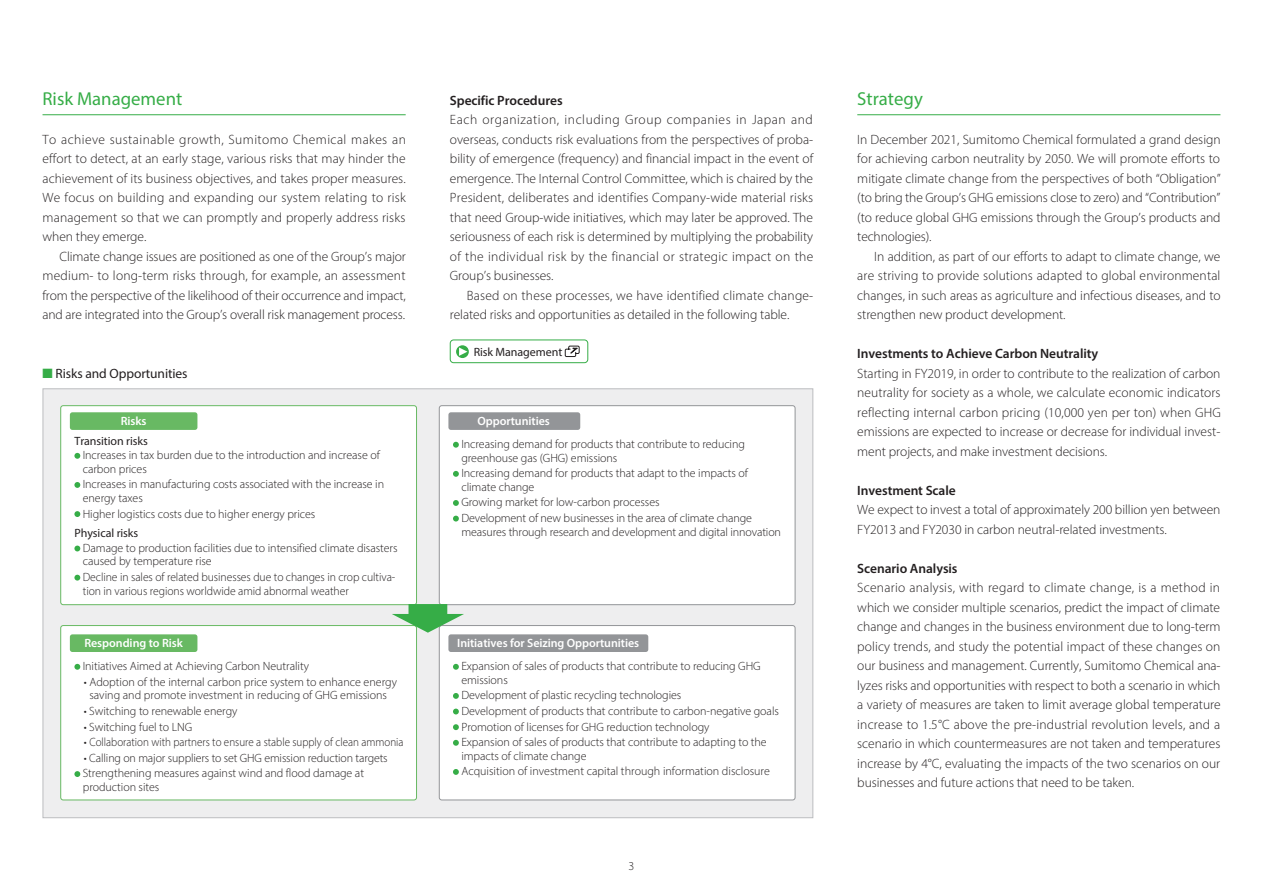
<style>
.page{position:relative;width:1263px;height:893px;background:#fff}
.page>*{position:absolute;margin:0;border:0;box-sizing:border-box;transform-origin:0 0}
.e_SR横_大見出し{font:18.75px "Myriad Pro";color:#36ad47}
.e_SR横_本文{font:300 13.5px/19.5px "Myriad Pro";letter-spacing:-.005em;color:#231f20;text-align:justify}
.e_SR横_中見出し{font:600 13.5px "Myriad Pro";letter-spacing:-.005em;color:#231f20}
.e_SR横_チャートタイトル{font:13.5px "Myriad Pro";letter-spacing:-.005em;color:#231f20}
.e_SR横_表組_L_en{font:300 12px/13.5px "Myriad Pro";letter-spacing:-.005em;color:#231f20}
.e_SR横_表組_R_en{font:600 12px "Myriad Pro";letter-spacing:-.005em;color:#fff}
.e_SR横_表組_L_en-2{font:12px "Myriad Pro";letter-spacing:-.005em;color:#231f20}
.e_SR横_ページ内リンク{font:12px "Myriad Pro";letter-spacing:-.005em;color:#231f20}
.s1{color:#36ad47}
</style>
<div class="page">
<div style="left:43px;top:389px;width:770px;height:429px;background:#eeeeef;border:1px solid #bcbdc0"></div>
<hr style="left:43px;top:114px;width:363px;height:1px;background:#36ad47">
<div style="left:61px;top:406px;width:355px;height:199px;background:#fff;border-radius:3px"></div>
<div style="left:60px;top:405px;width:357px;height:200px;border:1px solid #68b963;border-radius:3px"></div>
<div style="left:439px;top:406px;width:356px;height:199px;background:#fff;border-radius:3px"></div>
<div style="left:439px;top:405px;width:356px;height:200px;border:1px solid #939598;border-radius:3px"></div>
<div style="left:70px;top:412px;width:127px;height:18px;background:#68b963;border-radius:3px"></div>
<div style="left:448px;top:412px;width:132px;height:18px;background:#939598;border-radius:3px"></div>
<svg style="left:74px;top:453px;width:6px;height:6px"></svg>
<svg style="left:74px;top:482px;width:6px;height:6px"></svg>
<svg style="left:74px;top:511px;width:6px;height:6px"></svg>
<svg style="left:74px;top:546px;width:6px;height:5px"></svg>
<svg style="left:74px;top:575px;width:6px;height:6px"></svg>
<div style="left:439px;top:625px;width:356px;height:175px;background:#fff;border-radius:3px"></div>
<div style="left:439px;top:625px;width:356px;height:175px;border:1px solid #939598;border-radius:3px"></div>
<div style="left:448px;top:634px;width:200px;height:18px;background:#939598;border-radius:3px"></div>
<svg style="left:453px;top:664px;width:6px;height:6px"></svg>
<svg style="left:453px;top:693px;width:6px;height:6px"></svg>
<svg style="left:453px;top:709px;width:6px;height:5px"></svg>
<svg style="left:453px;top:724px;width:6px;height:6px"></svg>
<svg style="left:453px;top:740px;width:6px;height:6px"></svg>
<svg style="left:453px;top:769px;width:6px;height:6px"></svg>
<svg style="left:453px;top:442px;width:6px;height:6px"></svg>
<svg style="left:453px;top:471px;width:6px;height:6px"></svg>
<svg style="left:453px;top:500px;width:6px;height:6px"></svg>
<svg style="left:453px;top:516px;width:6px;height:5px"></svg>
<div style="left:61px;top:625px;width:355px;height:175px;background:#fff;border-radius:3px"></div>
<div style="left:60px;top:625px;width:357px;height:175px;border:1px solid #68b963;border-radius:3px"></div>
<div style="left:70px;top:634px;width:127px;height:18px;background:#68b963;border-radius:3px"></div>
<svg style="left:74px;top:664px;width:6px;height:6px"></svg>
<svg style="left:74px;top:771px;width:6px;height:6px"></svg>
<svg style="left:392px;top:604px;width:72px;height:29px"></svg>
<hr style="left:857px;top:114px;width:363px;height:1px;background:#36ad47">
<svg style="left:456px;top:345px;width:13px;height:13px"></svg>
<svg style="left:459px;top:347px;width:8px;height:9px"></svg>
<svg style="left:564px;top:345px;width:16px;height:12px"></svg>
<div style="left:450px;top:340px;width:138px;height:23px;border:1px solid #36ad47;border-radius:3px"></div>
<p class="e_SR横_大見出し" style="left:43px;top:87px;width:141px">Risk Management</p>
<p class="e_SR横_本文" style="left:43px;top:129px;width:365px">To achieve sustainable growth, Sumitomo Chemical makes an effort to detect, at an early stage, various risks that may hinder the achievement of its business objectives, and takes proper measures.<br>We focus on building and expanding our system relating to risk management so that we can promptly and properly address risks when they emerge.</p>
<p class="e_SR横_本文" style="left:43px;top:246px;width:365px;text-indent:17px">Climate change issues are positioned as one of the Group’s major medium- to long-term risks through, for example, an assessment from the perspective of the likelihood of their occurrence and impact, and are integrated into the Group’s overall risk management process.</p>
<p class="e_SR横_チャートタイトル" style="left:43px;top:365px;width:147px"><span class="s1">■</span> Risks and Opportunities</p>
<p class="e_SR横_中見出し" style="left:450px;top:91px;width:114px">Specific Procedures</p>
<p class="e_SR横_本文" style="left:450px;top:110px;width:365px">Each organization, including Group companies in Japan and overseas, conducts risk evaluations from the perspectives of proba&shy;bility of emergence (frequency) and financial impact in the event of emergence. The Internal Control Committee, which is chaired by the President, deliberates and identifies Company-wide material risks that need Group-wide initiatives, which may later be approved. The seriousness of each risk is determined by multiplying the probability of the individual risk by the financial or strategic impact on the Group’s businesses.</p>
<p class="e_SR横_本文" style="left:450px;top:285px;width:365px;text-indent:17px">Based on these processes, we have identified climate change&shy;related risks and opportunities as detailed in the following table.</p>
<p class="e_SR横_ページ内リンク" style="left:474px;top:344px;width:90px">Risk Management</p>
<p class="e_SR横_表組_R_en" style="left:121px;top:413px;width:27px">Risks</p>
<p class="e_SR横_表組_R_en" style="left:477px;top:413px;width:74px">Opportunities</p>
<p class="e_SR横_表組_L_en-2" style="left:74px;top:433px;width:75px">Transition risks</p>
<p class="e_SR横_表組_L_en" style="left:83px;top:448px;width:298px">Increases in tax burden due to the introduction and increase of carbon prices</p>
<p class="e_SR横_表組_L_en" style="left:83px;top:477px;width:303px">Increases in manufacturing costs associated with the increase in energy taxes</p>
<p class="e_SR横_表組_L_en" style="left:83px;top:507px;width:234px">Higher logistics costs due to higher energy prices</p>
<p class="e_SR横_表組_L_en-2" style="left:74px;top:526px;width:65px">Physical risks</p>
<p class="e_SR横_表組_L_en" style="left:83px;top:541px;width:316px">Damage to production facilities due to intensified climate disasters caused by temperature rise</p>
<p class="e_SR横_表組_L_en" style="left:83px;top:570px;width:314px">Decline in sales of related businesses due to changes in crop cultiva&shy;tion in various regions worldwide amid abnormal weather</p>
<p class="e_SR横_表組_L_en" style="left:461px;top:437px;width:285px">Increasing demand for products that contribute to reducing greenhouse gas (GHG) emissions</p>
<p class="e_SR横_表組_L_en" style="left:461px;top:466px;width:288px">Increasing demand for products that adapt to the impacts of climate change</p>
<p class="e_SR横_表組_L_en" style="left:461px;top:495px;width:200px">Growing market for low-carbon processes</p>
<p class="e_SR横_表組_L_en" style="left:461px;top:511px;width:321px">Development of new businesses in the area of climate change measures through research and development and digital innovation</p>
<p class="e_SR横_表組_R_en" style="left:84px;top:635px;width:100px">Responding to Risk</p>
<p class="e_SR横_表組_L_en" style="left:83px;top:659px;width:228px">Initiatives Aimed at Achieving Carbon Neutrality</p>
<p class="e_SR横_表組_L_en" style="left:84px;top:675px;width:315px;text-align:center">• Adoption of the internal carbon price system to enhance energy saving and promote investment in reducing of GHG emissions</p>
<p class="e_SR横_表組_L_en" style="left:84px;top:704px;width:155px">• Switching to renewable energy</p>
<p class="e_SR横_表組_L_en" style="left:84px;top:720px;width:110px">• Switching fuel to LNG</p>
<p class="e_SR横_表組_L_en" style="left:84px;top:735px;width:321px">• Collaboration with partners to ensure a stable supply of clean ammonia</p>
<p class="e_SR横_表組_L_en" style="left:84px;top:751px;width:305px">• Calling on major suppliers to set GHG emission reduction targets</p>
<p class="e_SR横_表組_L_en" style="left:83px;top:767px;width:283px">Strengthening measures against wind and flood damage at production sites</p>
<p class="e_SR横_表組_R_en" style="left:457px;top:635px;width:183px">Initiatives for Seizing Opportunities</p>
<p class="e_SR横_表組_L_en" style="left:461px;top:659px;width:301px">Expansion of sales of products that contribute to reducing GHG emissions</p>
<p class="e_SR横_表組_L_en" style="left:461px;top:688px;width:221px">Development of plastic recycling technologies</p>
<p class="e_SR横_表組_L_en" style="left:461px;top:704px;width:319px">Development of products that contribute to carbon-negative goals</p>
<p class="e_SR横_表組_L_en" style="left:461px;top:720px;width:250px">Promotion of licenses for GHG reduction technology</p>
<p class="e_SR横_表組_L_en" style="left:461px;top:735px;width:307px">Expansion of sales of products that contribute to adapting to the impacts of climate change</p>
<p class="e_SR横_表組_L_en" style="left:461px;top:764px;width:310px">Acquisition of investment capital through information disclosure</p>
<p class="e_SR横_表組_L_en" style="left:628px;top:859px;width:7px">3</p>
<p class="e_SR横_大見出し" style="left:857px;top:87px;width:67px">Strategy</p>
<p class="e_SR横_本文" style="left:857px;top:129px;width:365px">In December 2021, Sumitomo Chemical formulated a grand design for achieving carbon neutrality by 2050. We will promote efforts to mitigate climate change from the perspectives of both “Obligation” (to bring the Group’s GHG emissions close to zero) and “Contribution” (to reduce global GHG emissions through the Group’s products and technologies).</p>
<p class="e_SR横_本文" style="left:857px;top:246px;width:365px;text-indent:17px">In addition, as part of our efforts to adapt to climate change, we are striving to provide solutions adapted to global environmental changes, in such areas as agriculture and infectious diseases, and to strengthen new product development.</p>
<p class="e_SR横_中見出し" style="left:857px;top:345px;width:242px">Investments to Achieve Carbon Neutrality</p>
<p class="e_SR横_本文" style="left:857px;top:363px;width:365px">Starting in FY2019, in order to contribute to the realization of carbon neutrality for society as a whole, we calculate economic indicators reflecting internal carbon pricing (10,000 yen per ton) when GHG emissions are expected to increase or decrease for individual invest&shy;ment projects, and make investment decisions.</p>
<p class="e_SR横_中見出し" style="left:857px;top:481px;width:100px">Investment Scale</p>
<p class="e_SR横_本文" style="left:857px;top:500px;width:365px">We expect to invest a total of approximately 200 billion yen between<br>FY2013 and FY2030 in carbon neutral-related investments.</p>
<p class="e_SR横_中見出し" style="left:857px;top:559px;width:102px">Scenario Analysis</p>
<p class="e_SR横_本文" style="left:857px;top:578px;width:365px">Scenario analysis, with regard to climate change, is a method in which we consider multiple scenarios, predict the impact of climate change and changes in the business environment due to long-term policy trends, and study the potential impact of these changes on our business and management. Currently, Sumitomo Chemical ana&shy;lyzes risks and opportunities with respect to both a scenario in which a variety of measures are taken to limit average global temperature increase to 1.5°C above the pre-industrial revolution levels, and a scenario in which countermeasures are not taken and temperatures increase by 4°C, evaluating the impacts of the two scenarios on our businesses and future actions that need to be taken.</p>
</div>
